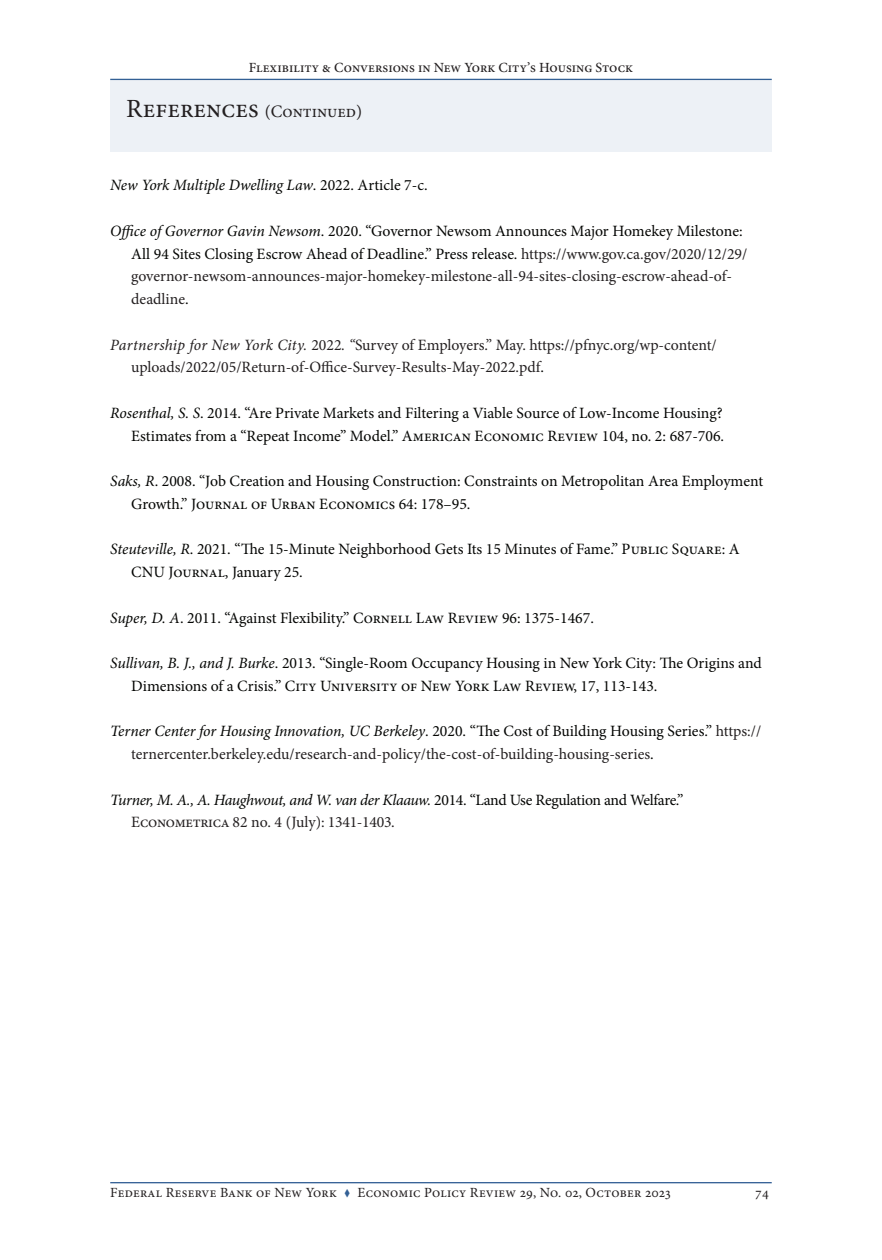
<style>
.page{position:relative;width:882px;height:1260px;background:#fff}
.page>*{position:absolute;margin:0;border:0;box-sizing:border-box;transform-origin:0 0}
.t1{font:17.5px "Minion Pro";color:#231f20}
.References{font:15.75px/22.8px "Minion Pro";color:#040503}
.References-2{font:15.75px/22.8px "Minion Pro";color:#231f20}
.References-3{font:italic 15.75px/22.8px "Minion Pro";letter-spacing:-.025em;color:#040503}
.t2{font:14px "Minion Pro";letter-spacing:.015em;color:#231f20}
.t3{font:500 14px "Minion Pro";color:#231f20}
.s1{font-size:26.25px}
.s2{font-style:normal}
.s3{font-style:italic;color:#040503}
.s4{color:#040503}
.s5{font-style:italic}
.s6{font-style:normal;color:#231f20}
.s7{color:#336095}
</style>
<div class="page">
<div style="left:110px;top:79px;width:662px;height:73px;background:#edf1f6"></div>
<hr style="left:110px;top:79px;width:662px;height:1px;background:#336095">
<hr style="left:110px;top:1182px;width:662px;height:1px;background:#336095">
<p class="t3" style="left:249px;top:58px;width:386px">Flexibility &amp; Conversions in New York City’s Housing Stock</p>
<p class="t1" style="left:126px;top:100px;width:238px"><span class="s1">References</span> (Continued)</p>
<p class="References-3" style="left:110px;top:174px;width:319px">New York Multiple Dwelling Law<span class="s2">. 2022. Article 7-c.</span></p>
<p class="References-2" style="left:131px;top:219px;width:618px;text-indent:-21px"><span class="s3">Office of Governor Gavin Newsom</span><span class="s4">. 2020. “Governor Newsom Announces Major Homekey Milestone:<br>All 94 Sites Closing Escrow Ahead of Deadline.” Press release.</span> https://www.gov.ca.gov/2020/12/29/ governor-newsom-announces-major-homekey-milestone-all-94-sites-closing-escrow-ahead-of&shy;deadline<span class="s4">.</span></p>
<p class="References-2" style="left:131px;top:333px;width:587px;text-indent:-21px"><span class="s5">Partnership for New York City.</span> 2022<span class="s5">. “</span>Survey of Employers.” May. https://pfnyc.org/wp-content/ uploads/2022/05/Return-of-Office-Survey-Results-May-2022.pdf<span class="s4">.</span></p>
<p class="References" style="left:110px;top:401px;width:615px;text-align:right"><span class="s5">Rosenthal, S. S</span>. 2014. “Are Private Markets and Filtering a Viable Source of Low-Income Housing?<br>Estimates from a “Repeat Income” Model.” American Economic Review 104, no. 2: 687-706.</p>
<p class="References" style="left:131px;top:470px;width:634px;text-indent:-21px"><span class="s5">Saks, R</span>. 2008. “Job Creation and Housing Construction: Constraints on Metropolitan Area Employment<br>Growth.” Journal of Urban Economics 64: 178–95.</p>
<p class="References" style="left:131px;top:538px;width:610px;text-indent:-21px"><span class="s5">Steuteville, R</span>. 2021. “The 15-Minute Neighborhood Gets Its 15 Minutes of Fame.” Public Square: A<br>CNU Journal, January 25.</p>
<p class="References" style="left:110px;top:606px;width:485px"><span class="s5">Super, D. A</span>. 2011. “Against Flexibility.” Cornell Law Review 96: 1375-1467.</p>
<p class="References" style="left:131px;top:652px;width:632px;text-indent:-21px"><span class="s5">Sullivan, B. J., and J. Burke</span>. 2013. “Single-Room Occupancy Housing in New York City: The Origins and<br>Dimensions of a Crisis.” City University of New York Law Review, 17, 113-143.</p>
<p class="References-2" style="left:131px;top:720px;width:631px;text-indent:-21px"><span class="s3">Terner Center for Housing Innovation, UC Berkeley</span><span class="s4">. 2020. “The Cost of Building Housing Series.”</span> https:// ternercenter.berkeley.edu/research-and-policy/the-cost-of-building-housing-series<span class="s4">.</span></p>
<p class="References-3" style="left:131px;top:788px;width:554px;text-indent:-21px">Turner, M. A., A. Haughwout, and W. van der Klaauw. <span class="s2">2014. “Land Use Regulation and Welfare.”<br></span><span class="s6">Econometrica 82 no. 4 (July): 1341-1403.</span></p>
<p class="t2" style="left:110px;top:1183px;width:562px">Federal Reserve Bank of New York <span class="s7">▼</span> Economic Policy Review 29, No. 02, October 2023</p>
<p class="t2" style="left:755px;top:1183px;width:15px">74</p>
</div>
